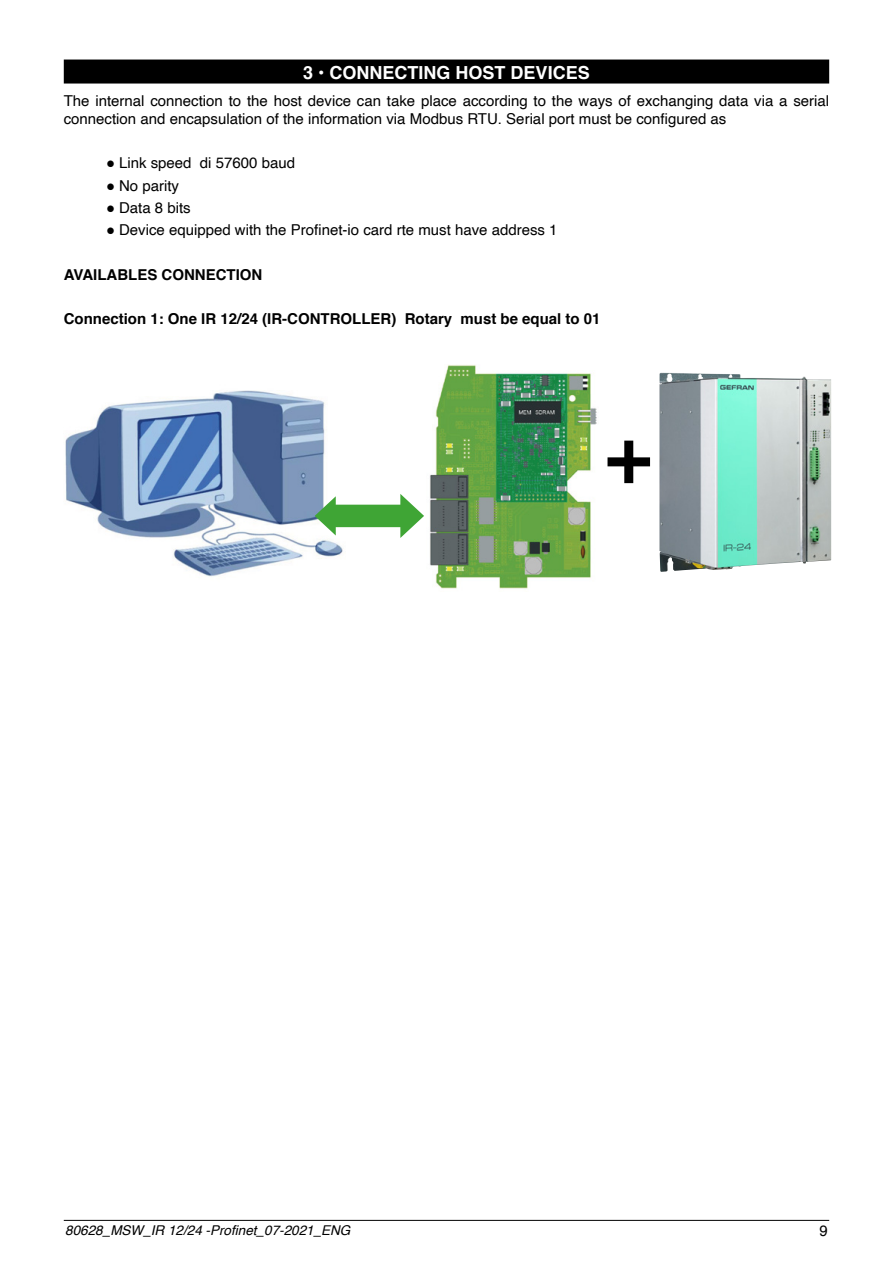
<style>
.page{position:relative;width:893px;height:1263px;background:#fff}
.page>*{position:absolute;margin:0;border:0;box-sizing:border-box;transform-origin:0 0}
.t1{font:700 18px "Helvetica";color:#fff}
.t2{font:15px/18px "Helvetica";color:#000}
.t3{font:700 15px "Helvetica";color:#000}
.t4{font:italic 13.5px "Helvetica";color:#000}
</style>
<div class="page">
<hr style="left:64px;top:1220px;width:765px;height:1px;background:#000">
<div style="left:64px;top:60px;width:765px;height:24px;background:#000"></div>
<img style="left:65px;top:390px;width:281px;height:187px">
<img style="left:430px;top:365px;width:167px;height:224px">
<img style="left:659px;top:373px;width:172px;height:199px">
<div style="left:607px;top:457px;width:43px;height:9px;background:#000"></div>
<div style="left:327px;top:505px;width:83px;height:22px;background:#3fa535"></div>
<svg style="left:315px;top:496px;width:21px;height:39px"></svg>
<svg style="left:400px;top:494px;width:24px;height:44px"></svg>
<div style="left:624px;top:441px;width:9px;height:42px;background:#000"></div>
<p class="t1" style="left:303px;top:58px;width:288px">3 • CONNECTING HOST DEVICES</p>
<p class="t2" style="left:64px;top:92px;width:767px">The internal connection to the host device can take place according to the ways of exchanging data via a serial connection and encapsulation of the information via Modbus RTU. Serial port must be configured as</p>
<p class="t2" style="left:106px;top:154px;width:190px">● Link speed di 57600 baud</p>
<p class="t2" style="left:106px;top:177px;width:74px">● No parity</p>
<p class="t2" style="left:106px;top:199px;width:86px">● Data 8 bits</p>
<p class="t2" style="left:106px;top:221px;width:453px">● Device equipped with the Profinet-io card rte must have address 1</p>
<p class="t3" style="left:64px;top:262px;width:200px">AVAILABLES CONNECTION</p>
<p class="t3" style="left:64px;top:307px;width:538px">Connection 1: One IR 12/24 (IR-CONTROLLER) Rotary must be equal to 01</p>
<p class="t4" style="left:65px;top:1220px;width:287px">80628_MSW_IR 12/24 -Profinet_07-2021_ENG</p>
<p class="t2" style="left:819px;top:1222px;width:10px">9</p>
</div>
